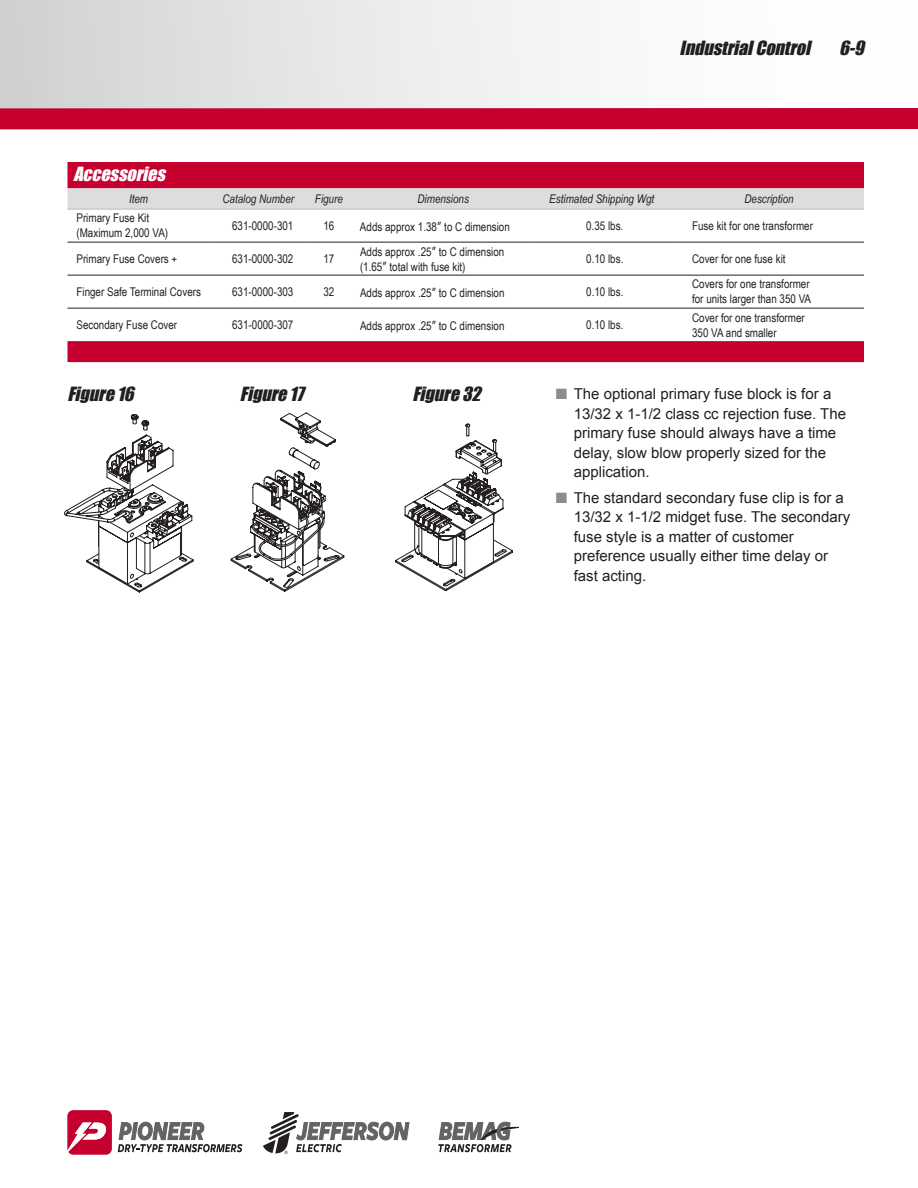
<style>
.page{position:relative;width:918px;height:1188px;background:#fff}
.page>*{position:absolute;margin:0;border:0;box-sizing:border-box;transform-origin:0 0}
.t1{font:italic 18px "Impact";color:#231f20}
.t2{font:italic 18px "Impact";color:#fff}
.t3{font:15px/19.5px "Arial";color:#231f20}
.t4{font:12px/15px "Arial Narrow";color:#231f20}
.t5{font:italic 12px "Arial Narrow";color:#231f20}
.s1{font-family:"Futura";font-weight:500;font-stretch:condensed}
.s2{color:#8a8c8f}
</style>
<div class="page">
<div style="left:0;top:0;width:918px;height:117px;background:linear-gradient(to right,#d4d4d6,#fff)"></div>
<svg style="left:0;top:97px;width:918px;height:33px"></svg>
<svg style="left:67px;top:1110px;width:45px;height:45px"></svg>
<svg style="left:118px;top:1122px;width:124px;height:30px"></svg>
<svg style="left:438px;top:1122px;width:81px;height:30px"></svg>
<svg style="left:263px;top:1112px;width:147px;height:42px"></svg>
<svg style="left:68px;top:162px;width:796px;height:47px;background:#cf617c"></svg>
<div style="left:68px;top:341px;width:796px;height:21px;background:#c5002e"></div>
<hr style="left:68px;top:242px;width:142px;height:1px;background:#231f20">
<hr style="left:210px;top:242px;width:97px;height:1px;background:#231f20">
<hr style="left:307px;top:242px;width:44px;height:1px;background:#231f20">
<hr style="left:351px;top:242px;width:185px;height:1px;background:#231f20">
<hr style="left:536px;top:242px;width:138px;height:1px;background:#231f20">
<hr style="left:674px;top:242px;width:190px;height:1px;background:#231f20">
<hr style="left:68px;top:275px;width:142px;height:1px;background:#231f20">
<hr style="left:210px;top:275px;width:97px;height:1px;background:#231f20">
<hr style="left:307px;top:275px;width:44px;height:1px;background:#231f20">
<hr style="left:351px;top:275px;width:185px;height:1px;background:#231f20">
<hr style="left:536px;top:275px;width:138px;height:1px;background:#231f20">
<hr style="left:674px;top:275px;width:190px;height:1px;background:#231f20">
<hr style="left:68px;top:308px;width:142px;height:1px;background:#231f20">
<hr style="left:210px;top:308px;width:97px;height:1px;background:#231f20">
<hr style="left:307px;top:308px;width:44px;height:1px;background:#231f20">
<hr style="left:351px;top:308px;width:185px;height:1px;background:#231f20">
<hr style="left:536px;top:308px;width:138px;height:1px;background:#231f20">
<hr style="left:674px;top:308px;width:190px;height:1px;background:#231f20">
<hr style="left:68px;top:209px;width:142px;height:1px;background:#bcbdc0">
<hr style="left:210px;top:209px;width:97px;height:1px;background:#bcbdc0">
<hr style="left:307px;top:209px;width:44px;height:1px;background:#bcbdc0">
<hr style="left:351px;top:209px;width:185px;height:1px;background:#bcbdc0">
<hr style="left:536px;top:209px;width:138px;height:1px;background:#bcbdc0">
<hr style="left:674px;top:209px;width:190px;height:1px;background:#bcbdc0">
<svg style="left:231px;top:413px;width:113px;height:179px"></svg>
<svg style="left:64px;top:414px;width:129px;height:178px"></svg>
<svg style="left:395px;top:424px;width:118px;height:167px"></svg>
<h1 class="t1" style="left:680px;top:34px;width:138px">IndustrialControl</h1>
<h1 class="t1" style="left:839px;top:34px;width:32px">6-9</h1>
<h1 class="t2" style="left:74px;top:160px;width:99px">Accessories</h1>
<p class="t5" style="left:129px;top:191px;width:21px">Item</p>
<p class="t5" style="left:222px;top:191px;width:73px">Catalog Number</p>
<p class="t5" style="left:315px;top:191px;width:29px">Figure</p>
<p class="t5" style="left:418px;top:191px;width:53px">Dimensions</p>
<p class="t5" style="left:549px;top:191px;width:107px">Estimated Shipping Wgt</p>
<p class="t5" style="left:744px;top:191px;width:51px">Description</p>
<p class="t4" style="left:76px;top:210px;width:93px">Primary Fuse Kit (Maximum 2,000 VA)</p>
<p class="t4" style="left:232px;top:218px;width:63px">631-0000-301</p>
<p class="t4" style="left:323px;top:218px;width:12px">16</p>
<p class="t4" style="left:360px;top:218px;width:151px">Adds approx 1.38<span class="s1">”</span> to C dimension</p>
<p class="t4" style="left:586px;top:218px;width:39px">0.35 lbs.</p>
<p class="t4" style="left:692px;top:218px;width:122px">Fuse kit for one transformer</p>
<p class="t4" style="left:76px;top:251px;width:102px">Primary Fuse Covers +</p>
<p class="t4" style="left:232px;top:251px;width:63px">631-0000-302</p>
<p class="t4" style="left:323px;top:251px;width:12px">17</p>
<p class="t4" style="left:360px;top:244px;width:146px">Adds approx .25<span class="s1">”</span> to C dimension (1.65<span class="s1">”</span> total with fuse kit)</p>
<p class="t4" style="left:586px;top:251px;width:39px">0.10 lbs.</p>
<p class="t4" style="left:692px;top:251px;width:95px">Cover for one fuse kit</p>
<p class="t4" style="left:77px;top:284px;width:126px">Finger Safe Terminal Covers</p>
<p class="t4" style="left:232px;top:284px;width:63px">631-0000-303</p>
<p class="t4" style="left:323px;top:284px;width:12px">32</p>
<p class="t4" style="left:360px;top:284px;width:146px">Adds approx .25<span class="s1">”</span> to C dimension</p>
<p class="t4" style="left:586px;top:284px;width:39px">0.10 lbs.</p>
<p class="t4" style="left:692px;top:276px;width:121px">Covers for one transformer for units larger than 350 VA</p>
<p class="t4" style="left:77px;top:317px;width:102px">Secondary Fuse Cover</p>
<p class="t4" style="left:232px;top:317px;width:63px">631-0000-307</p>
<p class="t4" style="left:360px;top:318px;width:146px">Adds approx .25<span class="s1">”</span> to C dimension</p>
<p class="t4" style="left:586px;top:317px;width:39px">0.10 lbs.</p>
<p class="t4" style="left:692px;top:310px;width:114px">Cover for one transformer<br>350 VA and smaller</p>
<h1 class="t1" style="left:68px;top:380px;width:73px">Figure16</h1>
<h1 class="t1" style="left:240px;top:380px;width:71px">Figure17</h1>
<h1 class="t1" style="left:412px;top:380px;width:75px">Figure32</h1>
<p class="t3" style="left:574px;top:384px;width:274px;text-indent:-18px"><span class="s2">■</span> The optional primary fuse block is for a 13/32 x 1-1/2 class cc rejection fuse. The primary fuse should always have a time delay, slow blow properly sized for the application.</p>
<p class="t3" style="left:574px;top:488px;width:278px;text-indent:-18px"><span class="s2">■</span> The standard secondary fuse clip is for a 13/32 x 1-1/2 midget fuse. The secondary fuse style is a matter of customer preference usually either time delay or fast acting.</p>
</div>
